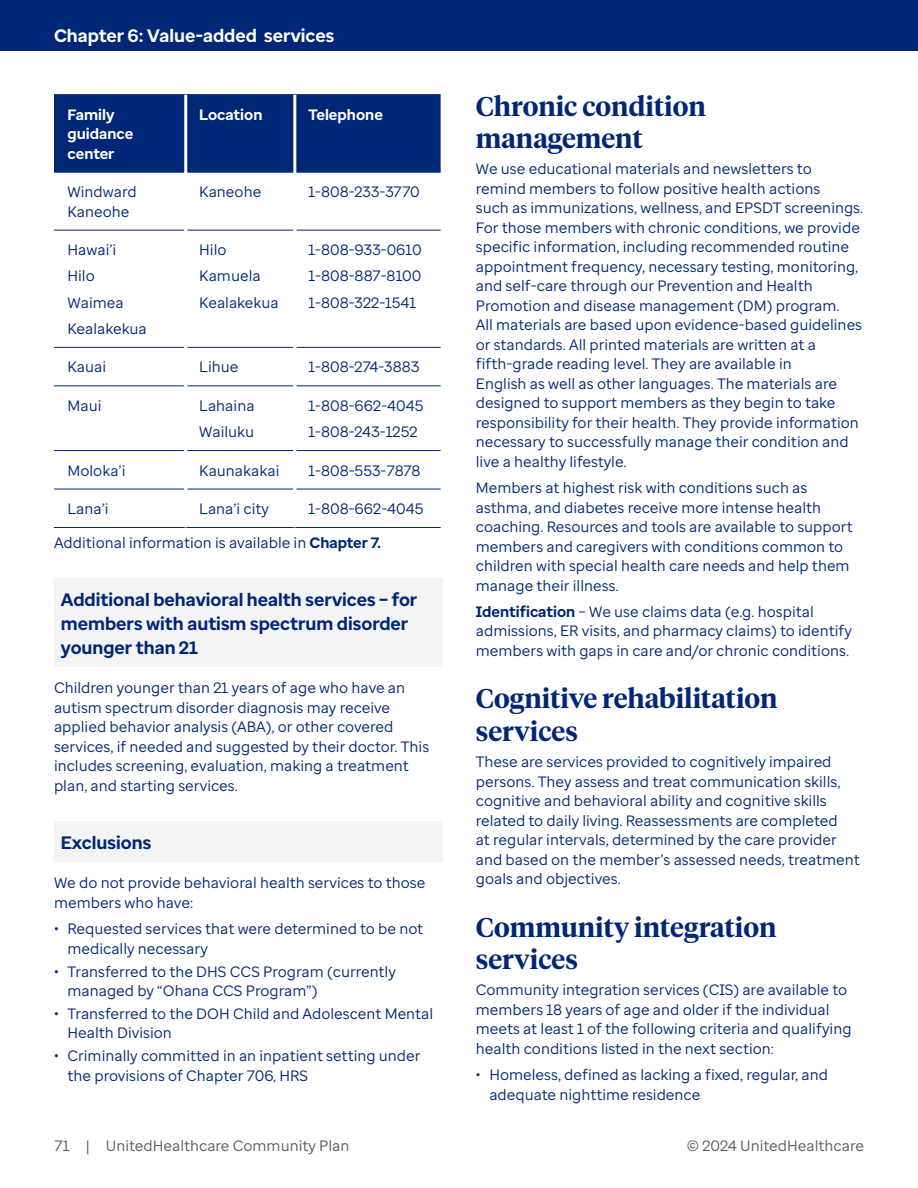
<style>
.page{position:relative;width:918px;height:1188px;background:#fff}
.page>*{position:absolute;margin:0;border:0;box-sizing:border-box;transform-origin:0 0}
.H4{font:600 27px/32.4px "UHC Serif Headline";color:#002677}
.H5_Sans_Gray_Shading{font:700 18px/24px "Enterprise Sans";color:#002677}
.t1{font:700 18px "Enterprise Sans";color:#fff}
.Body{font:15px/19.5px "Enterprise Sans";color:#002677}
.t2{font:15px "Enterprise Sans";color:#5a5a5a}
.Body-2{font:700 15px/19.5px "Enterprise Sans";color:#fff}
.s1{font-weight:700}
</style>
<div class="page">
<div style="left:0;top:0;width:918px;height:51px;background:#002677"></div>
<div style="left:54px;top:578px;width:388px;height:89px;background:#f4f4f4"></div>
<div style="left:54px;top:821px;width:388px;height:41px;background:#f4f4f4"></div>
<div style="left:54px;top:95px;width:387px;height:77px;background:#002677"></div>
<hr style="left:54px;top:94px;width:132px;height:1px;background:#002677">
<hr style="left:186px;top:94px;width:109px;height:1px;background:#002677">
<hr style="left:295px;top:94px;width:146px;height:1px;background:#002677">
<hr style="left:54px;top:172px;width:130px;height:1px;background:#002677">
<hr style="left:187px;top:172px;width:106px;height:1px;background:#002677">
<hr style="left:296px;top:172px;width:145px;height:1px;background:#002677">
<hr style="left:54px;top:230px;width:130px;height:1px;background:#002677">
<hr style="left:187px;top:230px;width:106px;height:1px;background:#002677">
<hr style="left:296px;top:230px;width:145px;height:1px;background:#002677">
<hr style="left:54px;top:347px;width:130px;height:1px;background:#002677">
<hr style="left:187px;top:347px;width:106px;height:1px;background:#002677">
<hr style="left:296px;top:347px;width:145px;height:1px;background:#002677">
<hr style="left:54px;top:386px;width:130px;height:1px;background:#002677">
<hr style="left:187px;top:386px;width:106px;height:1px;background:#002677">
<hr style="left:296px;top:386px;width:145px;height:1px;background:#002677">
<hr style="left:54px;top:450px;width:130px;height:1px;background:#002677">
<hr style="left:187px;top:450px;width:106px;height:1px;background:#002677">
<hr style="left:296px;top:450px;width:145px;height:1px;background:#002677">
<hr style="left:54px;top:489px;width:130px;height:1px;background:#002677">
<hr style="left:187px;top:489px;width:106px;height:1px;background:#002677">
<hr style="left:296px;top:489px;width:145px;height:1px;background:#002677">
<hr style="left:54px;top:527px;width:132px;height:1px;background:#002677">
<hr style="left:186px;top:527px;width:109px;height:1px;background:#002677">
<hr style="left:295px;top:527px;width:146px;height:1px;background:#002677">
<hr style="left:184px;top:95px;width:3px;height:77px;background:#fff">
<hr style="left:293px;top:95px;width:3px;height:77px;background:#fff">
<p class="t1" style="left:54px;top:24px;width:282px">Chapter 6: Value-added services</p>
<p class="Body-2" style="left:68px;top:105px;width:67px">Family guidance center</p>
<p class="Body-2" style="left:199px;top:105px;width:65px">Location</p>
<p class="Body-2" style="left:308px;top:105px;width:76px">Telephone</p>
<p class="Body" style="left:68px;top:182px;width:71px">Windward<br>Kaneohe</p>
<p class="Body" style="left:199px;top:182px;width:64px">Kaneohe</p>
<p class="Body" style="left:308px;top:182px;width:113px">1-808-233-3770</p>
<p class="Body" style="left:68px;top:240px;width:50px">Hawai’i</p>
<p class="Body" style="left:68px;top:266px;width:29px">Hilo</p>
<p class="Body" style="left:68px;top:292px;width:58px">Waimea</p>
<p class="Body" style="left:68px;top:319px;width:81px">Kealakekua</p>
<p class="Body" style="left:199px;top:240px;width:29px">Hilo</p>
<p class="Body" style="left:199px;top:266px;width:63px">Kamuela</p>
<p class="Body" style="left:199px;top:292px;width:81px">Kealakekua</p>
<p class="Body" style="left:308px;top:240px;width:115px">1-808-933-0610</p>
<p class="Body" style="left:308px;top:266px;width:115px">1-808-887-8100</p>
<p class="Body" style="left:308px;top:292px;width:110px">1-808-322-1541</p>
<p class="Body" style="left:68px;top:357px;width:40px">Kauai</p>
<p class="Body" style="left:199px;top:357px;width:41px">Lihue</p>
<p class="Body" style="left:308px;top:357px;width:113px">1-808-274-3883</p>
<p class="Body" style="left:68px;top:396px;width:36px">Maui</p>
<p class="Body" style="left:199px;top:396px;width:57px">Lahaina</p>
<p class="Body" style="left:199px;top:422px;width:56px">Wailuku</p>
<p class="Body" style="left:308px;top:396px;width:117px">1-808-662-4045</p>
<p class="Body" style="left:308px;top:422px;width:111px">1-808-243-1252</p>
<p class="Body" style="left:68px;top:460px;width:59px">Moloka’i</p>
<p class="Body" style="left:199px;top:460px;width:82px">Kaunakakai</p>
<p class="Body" style="left:308px;top:460px;width:114px">1-808-553-7878</p>
<p class="Body" style="left:68px;top:499px;width:43px">Lana’i</p>
<p class="Body" style="left:199px;top:499px;width:71px">Lana’i city</p>
<p class="Body" style="left:308px;top:499px;width:117px">1-808-662-4045</p>
<p class="Body" style="left:54px;top:533px;width:328px">Additional information is available in <span class="s1">Chapter 7.</span></p>
<p class="H5_Sans_Gray_Shading" style="left:61px;top:587px;width:358px">Additional behavioral health services – for members with autism spectrum disorder younger than 21</p>
<p class="Body" style="left:54px;top:678px;width:377px">Children younger than 21 years of age who have an autism spectrum disorder diagnosis may receive applied behavior analysis (ABA), or other covered services, if needed and suggested by their doctor. This includes screening, evaluation, making a treatment plan, and starting services.</p>
<p class="H5_Sans_Gray_Shading" style="left:61px;top:830px;width:92px">Exclusions</p>
<p class="Body" style="left:54px;top:873px;width:373px">We do not provide behavioral health services to those members who have:</p>
<p class="Body" style="left:68px;top:919px;width:357px;text-indent:-14px">• Requested services that were determined to be not medically necessary</p>
<p class="Body" style="left:68px;top:961px;width:330px;text-indent:-14px">• Transferred to the DHS CCS Program (currently managed by “Ohana CCS Program”)</p>
<p class="Body" style="left:68px;top:1004px;width:367px;text-indent:-14px">• Transferred to the DOH Child and Adolescent Mental<br>Health Division</p>
<p class="Body" style="left:68px;top:1046px;width:354px;text-indent:-14px">• Criminally committed in an inpatient setting under the provisions of Chapter 706, HRS</p>
<p class="H4" style="left:476px;top:89px;width:231px">Chronic condition management</p>
<p class="Body" style="left:476px;top:159px;width:389px">We use educational materials and newsletters to remind members to follow positive health actions<br>such as immunizations, wellness, and EPSDT screenings.<br>For those members with chronic conditions, we provide specific information, including recommended routine appointment frequency, necessary testing, monitoring, and self-care through our Prevention and Health Promotion and disease management (DM) program.<br>All materials are based upon evidence-based guidelines or standards. All printed materials are written at a fifth-grade reading level. They are available in<br>English as well as other languages. The materials are designed to support members as they begin to take responsibility for their health. They provide information necessary to successfully manage their condition and live a healthy lifestyle.</p>
<p class="Body" style="left:476px;top:478px;width:378px">Members at highest risk with conditions such as asthma, and diabetes receive more intense health coaching. Resources and tools are available to support members and caregivers with conditions common to children with special health care needs and help them manage their illness.</p>
<p class="Body" style="left:476px;top:602px;width:378px"><span class="s1">Identification</span> – We use claims data (e.g. hospital admissions, ER visits, and pharmacy claims) to identify members with gaps in care and/or chronic conditions.</p>
<p class="H4" style="left:476px;top:681px;width:303px">Cognitive rehabilitation services</p>
<p class="Body" style="left:476px;top:752px;width:385px">These are services provided to cognitively impaired persons. They assess and treat communication skills, cognitive and behavioral ability and cognitive skills related to daily living. Reassessments are completed<br>at regular intervals, determined by the care provider and based on the member’s assessed needs, treatment goals and objectives.</p>
<p class="H4" style="left:476px;top:910px;width:302px">Community integration services</p>
<p class="Body" style="left:476px;top:980px;width:377px">Community integration services (CIS) are available to members 18 years of age and older if the individual meets at least 1 of the following criteria and qualifying health conditions listed in the next section:</p>
<p class="Body" style="left:489px;top:1065px;width:340px;text-indent:-14px">• Homeless, defined as lacking a fixed, regular, and adequate nighttime residence</p>
<p class="t2" style="left:54px;top:1136px;width:297px">71 | UnitedHealthcare Community Plan</p>
<p class="t2" style="left:687px;top:1136px;width:178px">© 2024 UnitedHealthcare</p>
</div>
